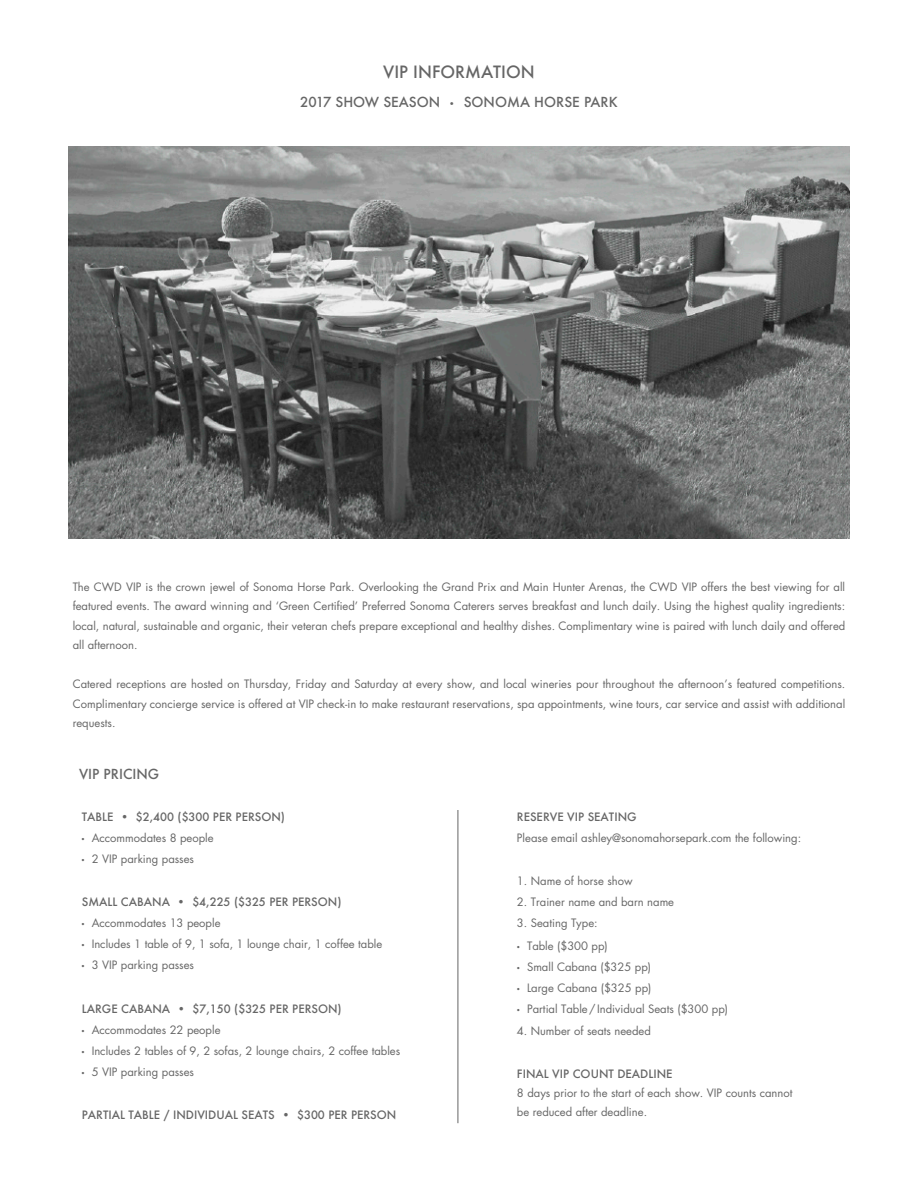
<style>
.page{position:relative;width:918px;height:1188px;background:#fff}
.page>*{position:absolute;margin:0;border:0;box-sizing:border-box;transform-origin:0 0}
.t1{font:500 16.5px "Futura";color:#666}
.t2{font:500 13.5px "Futura";color:#666}
.t3{font:11.25px/19.5px "Futura Std";color:#666;text-align:justify}
.t4{font:500 11.25px "Futura";color:#666}
.s1{font-size:9px}
.s2{font-family:"Times New Roman";font-size:9px}
</style>
<div class="page">
<img style="left:69px;top:147px;width:780px;height:391px">
<hr style="left:458px;top:810px;width:1px;height:313px;background:#666">
<h1 class="t1" style="left:383px;top:61px;width:153px">VIP INFORMATION</h1>
<p class="t2" style="left:300px;top:93px;width:319px">2017 SHOW SEASON <span class="s1">•</span> SONOMA HORSE PARK</p>
<p class="t3" style="left:73px;top:577px;width:774px">The CWD VIP is the crown jewel of Sonoma Horse Park. Overlooking the Grand Prix and Main Hunter Arenas, the CWD VIP offers the best viewing for all featured events. The award winning and ‘Green Certified’ Preferred Sonoma Caterers serves breakfast and lunch daily. Using the highest quality ingredients: local, natural, sustainable and organic, their veteran chefs prepare exceptional and healthy dishes. Complimentary wine is paired with lunch daily and offered all afternoon.</p>
<p class="t3" style="left:73px;top:674px;width:774px">Catered receptions are hosted on Thursday, Friday and Saturday at every show, and local wineries pour throughout the afternoon’s featured competitions.<br>Complimentary concierge service is offered at VIP check-in to make restaurant reservations, spa appointments, wine tours, car service and assist with additional requests.</p>
<p class="t2" style="left:79px;top:765px;width:82px">VIP PRICING</p>
<p class="t4" style="left:82px;top:809px;width:205px">TABLE • $2,400 ($300 PER PERSON)</p>
<p class="t3" style="left:82px;top:828px;width:133px"><span class="s2">•</span> Accommodates 8 people</p>
<p class="t3" style="left:82px;top:849px;width:114px"><span class="s2">•</span> 2 VIP parking passes</p>
<p class="t4" style="left:82px;top:895px;width:261px">SMALL CABANA • $4,225 ($325 PER PERSON)</p>
<p class="t3" style="left:82px;top:914px;width:140px"><span class="s2">•</span> Accommodates 13 people</p>
<p class="t3" style="left:82px;top:935px;width:302px"><span class="s2">•</span> Includes 1 table of 9, 1 sofa, 1 lounge chair, 1 coffee table</p>
<p class="t3" style="left:82px;top:956px;width:114px"><span class="s2">•</span> 3 VIP parking passes</p>
<p class="t4" style="left:82px;top:1001px;width:261px">LARGE CABANA • $7,150 ($325 PER PERSON)</p>
<p class="t3" style="left:82px;top:1020px;width:140px"><span class="s2">•</span> Accommodates 22 people</p>
<p class="t3" style="left:82px;top:1041px;width:320px"><span class="s2">•</span> Includes 2 tables of 9, 2 sofas, 2 lounge chairs, 2 coffee tables</p>
<p class="t3" style="left:82px;top:1062px;width:114px"><span class="s2">•</span> 5 VIP parking passes</p>
<p class="t4" style="left:82px;top:1108px;width:316px">PARTIAL TABLE / INDIVIDUAL SEATS • $300 PER PERSON</p>
<p class="t4" style="left:517px;top:809px;width:121px">RESERVE VIP SEATING</p>
<p class="t3" style="left:517px;top:828px;width:286px">Please email ashley@sonomahorsepark.com the following:</p>
<p class="t3" style="left:517px;top:872px;width:117px">1. Name of horse show</p>
<p class="t3" style="left:517px;top:893px;width:159px">2. Trainer name and barn name</p>
<p class="t3" style="left:517px;top:914px;width:82px">3. Seating Type:</p>
<p class="t3" style="left:517px;top:936px;width:92px"><span class="s2">•</span> Table ($300 pp)</p>
<p class="t3" style="left:517px;top:957px;width:136px"><span class="s2">•</span> Small Cabana ($325 pp)</p>
<p class="t3" style="left:517px;top:978px;width:136px"><span class="s2">•</span> Large Cabana ($325 pp)</p>
<p class="t3" style="left:517px;top:999px;width:213px"><span class="s2">•</span> Partial Table / Individual Seats ($300 pp)</p>
<p class="t3" style="left:517px;top:1021px;width:135px">4. Number of seats needed</p>
<p class="t4" style="left:517px;top:1067px;width:157px">FINAL VIP COUNT DEADLINE</p>
<p class="t3" style="left:517px;top:1084px;width:277px;line-height:18.8px">8 days prior to the start of each show. VIP counts cannot be reduced after deadline.</p>
</div>
